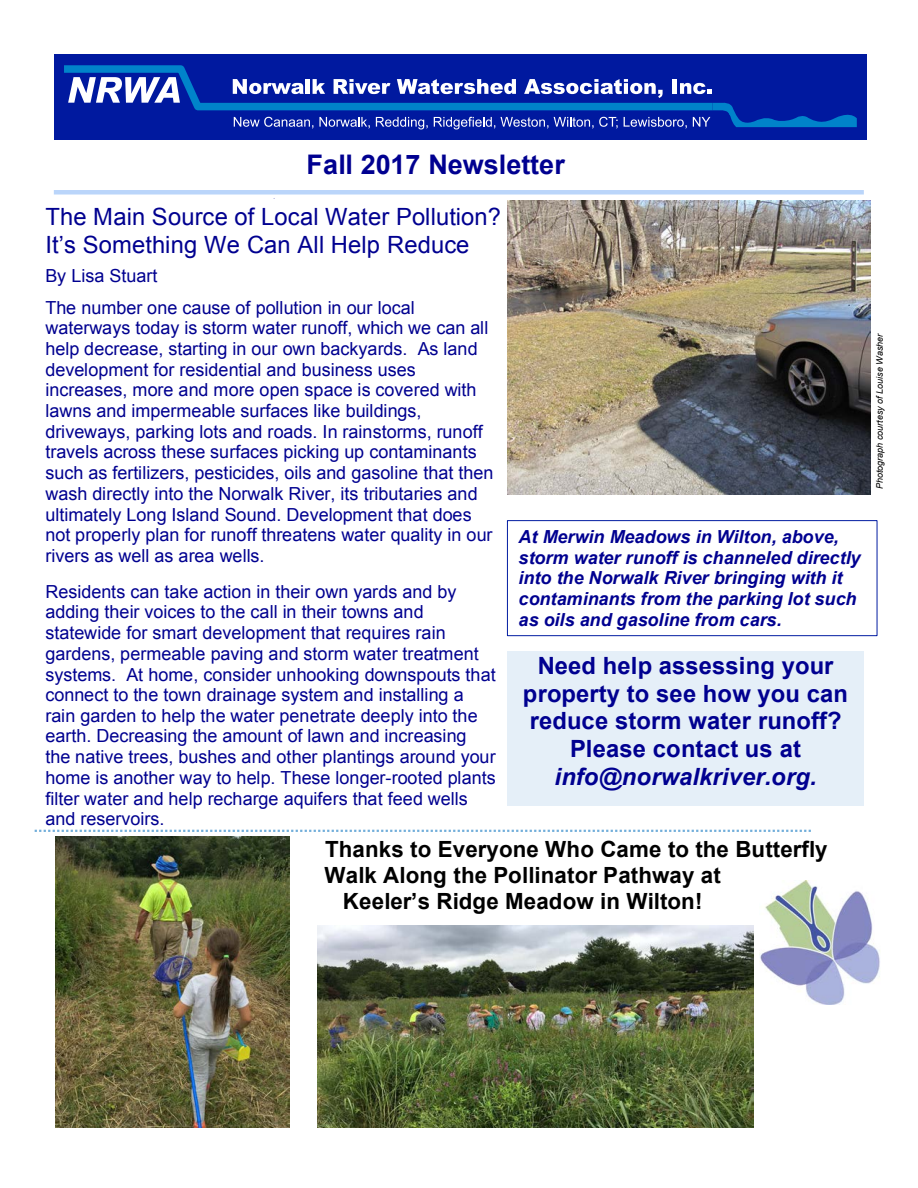
<style>
.page{position:relative;width:918px;height:1188px;background:#fff}
.page>*{position:absolute;margin:0;border:0;box-sizing:border-box;transform-origin:0 0}
.t1{font:700 27px "Arial";color:#000090}
.t2{font:700 23.7px/27.6px "Arial";letter-spacing:.005em;color:#000090;text-align:center}
.t3{font:23.7px/27.3px "Arial";letter-spacing:.005em;color:#000090}
.t4{font:700 22.35px "Arial";letter-spacing:.005em;color:#000}
.t5{font:18px/20.7px "Arial";color:#000090}
.t6{font:italic 700 18px/20.7px "Arial";color:#000090}
.t7{font:italic 9px "Arial";letter-spacing:.005em;color:#000}
.s1{font-style:italic}
</style>
<div class="page">
<div style="left:54px;top:54px;width:812px;height:85px;background:#00199f"></div>
<svg style="left:64px;top:65px;width:793px;height:64px"></svg>
<svg style="left:507px;top:830px;width:304px;height:2px"></svg>
<div style="left:54px;top:190px;width:810px;height:5px;background:#bad5fa"></div>
<img style="left:35px;top:521px;width:472px;height:331px">
<div style="left:507px;top:520px;width:370px;height:116px;border:1px solid #021ca1"></div>
<img style="left:508px;top:526px;width:369px;height:104px">
<img style="left:507px;top:200px;width:363px;height:294px">
<img style="left:277px;top:836px;width:477px;height:114px">
<img style="left:56px;top:837px;width:234px;height:291px">
<img style="left:317px;top:926px;width:436px;height:202px">
<img style="left:759px;top:880px;width:121px;height:125px">
<img style="left:864px;top:313px;width:7px;height:176px">
<p class="t1" style="left:307px;top:147px;width:260px">Fall 2017 Newsletter</p>
<p class="t3" style="left:45px;top:204px;width:457px">The Main Source of Local Water Pollution?<br>It’s Something We Can All Help Reduce</p>
<p class="t5" style="left:45px;top:259px;width:371px;line-height:32.1px">By Lisa Stuart<br>The number one cause of pollution in our local</p>
<p class="t5" style="left:45px;top:318px;width:450px">waterways today is storm water runoff, which we can all help decrease, starting in our own backyards. As land development for residential and business uses increases, more and more open space is covered with lawns and impermeable surfaces like buildings, driveways, parking lots and roads. In rainstorms, runoff travels across these surfaces picking up contaminants such as fertilizers, pesticides, oils and gasoline that then wash directly into the Norwalk River, its tributaries and ultimately Long Island Sound. Development that does not properly plan for runoff threatens water quality in our rivers as well as area wells.</p>
<p class="t5" style="left:45px;top:581px;width:452px">Residents can take action in their own yards and by adding their voices to the call in their towns and statewide for smart development that requires rain gardens, permeable paving and storm water treatment systems. At home, consider unhooking downspouts that connect to the town drainage system and installing a rain garden to help the water penetrate deeply into the earth. Decreasing the amount of lawn and increasing the native trees, bushes and other plantings around your home is another way to help. These longer-rooted plants filter water and help recharge aquifers that feed wells and reservoirs.</p>
<p class="t6" style="left:519px;top:527px;width:343px">At Merwin Meadows in Wilton, above, storm water runoff is channeled directly into the Norwalk River bringing with it contaminants from the parking lot such as oils and gasoline from cars.</p>
<p class="t2" style="left:523px;top:653px;width:327px">Need help assessing your property to see how you can reduce storm water runoff?<br>Please contact us at <span class="s1">info@norwalkriver.org.</span></p>
<p class="t4" style="left:325px;top:834px;width:504px">Thanks to Everyone Who Came to the Butterfly</p>
<p class="t4" style="left:325px;top:860px;width:398px">Walk Along the Pollinator Pathway at</p>
<p class="t4" style="left:343px;top:886px;width:361px">Keeler’s Ridge Meadow in Wilton!</p>
<p class="t7" style="left:874px;top:489px;width:158px;rotate:-90deg">Photograph courtesy of Louise Washer</p>
</div>
